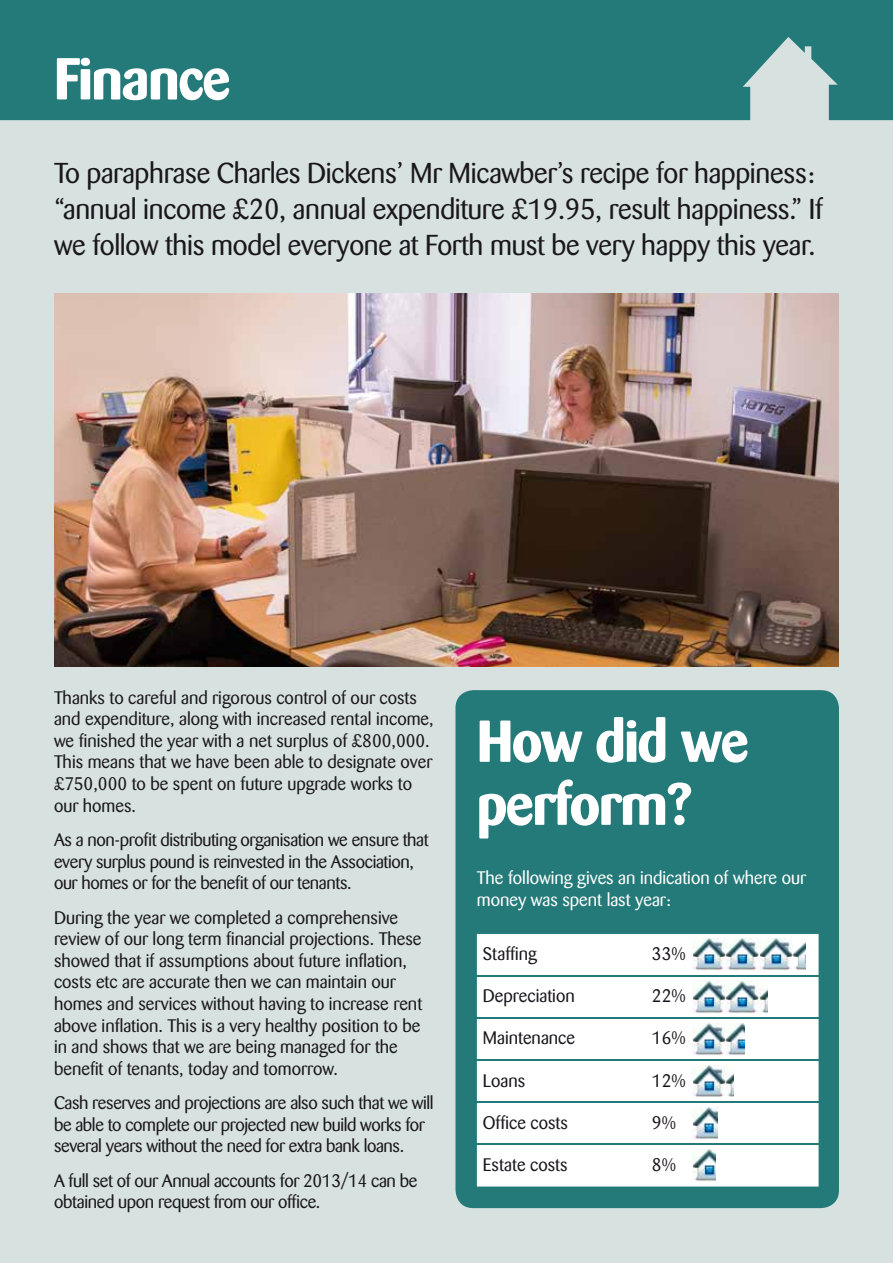
<style>
.page{position:relative;width:893px;height:1263px;background:#d7e1e0}
.page>*{position:absolute;margin:0;border:0;box-sizing:border-box;transform-origin:0 0}
.t1{font:700 58.5px/63px "Barmeno";letter-spacing:-.025em;color:#fff}
.t2{font:28.5px/36px "Barmeno";letter-spacing:-.01em;color:#1a171c}
.t3{font:18px/21.6px "Barmeno";color:#1a171c}
.t4{font:18px/21.6px "Barmeno";letter-spacing:-.02em;color:#1a171c}
.t5{font:18px/21.6px "Barmeno";color:#fff}
</style>
<div class="page">
<div style="left:0;top:0;width:893px;height:120px;background:#247a79"></div>
<img style="left:54px;top:294px;width:785px;height:372px">
<div style="left:455px;top:690px;width:384px;height:518px;background:#247a79;border-radius:18px"></div>
<div style="left:477px;top:934px;width:342px;height:252px;background:#fff"></div>
<hr style="left:477px;top:975px;width:169px;height:2px;background:#247a79">
<hr style="left:646px;top:975px;width:173px;height:2px;background:#247a79">
<hr style="left:477px;top:1017px;width:169px;height:2px;background:#247a79">
<hr style="left:646px;top:1017px;width:173px;height:2px;background:#247a79">
<hr style="left:477px;top:1059px;width:169px;height:2px;background:#247a79">
<hr style="left:646px;top:1059px;width:173px;height:2px;background:#247a79">
<hr style="left:477px;top:1101px;width:169px;height:2px;background:#247a79">
<hr style="left:646px;top:1101px;width:173px;height:2px;background:#247a79">
<hr style="left:477px;top:1144px;width:169px;height:1px;background:#247a79">
<hr style="left:646px;top:1144px;width:173px;height:1px;background:#247a79">
<img style="left:693px;top:938px;width:112px;height:33px">
<img style="left:693px;top:981px;width:74px;height:32px">
<img style="left:693px;top:1023px;width:52px;height:33px">
<img style="left:693px;top:1065px;width:41px;height:32px">
<img style="left:693px;top:1107px;width:25px;height:32px">
<img style="left:693px;top:1149px;width:22px;height:32px">
<h1 class="t1" style="left:54px;top:47px;width:178px">Finance</h1>
<h2 class="t2" style="left:54px;top:155px;width:770px">To paraphrase Charles Dickens’ Mr Micawber’s recipe for happiness: “annual income £20, annual expenditure £19.95, result happiness.” If we follow this model everyone at Forth must be very happy this year.</h2>
<p class="t3" style="left:54px;top:687px;width:381px">Thanks to careful and rigorous control of our costs and expenditure, along with increased rental income, we finished the year with a net surplus of £800,000.<br>This means that we have been able to designate over £750,000 to be spent on future upgrade works to our homes.</p>
<p class="t4" style="left:54px;top:829px;width:376px">As a non-profit distributing organisation we ensure that every surplus pound is reinvested in the Association, our homes or for the benefit of our tenants.</p>
<p class="t3" style="left:54px;top:907px;width:370px">During the year we completed a comprehensive review of our long term financial projections. These showed that if assumptions about future inflation, costs etc are accurate then we can maintain our homes and services without having to increase rent above inflation. This is a very healthy position to be in and shows that we are being managed for the benefit of tenants, today and tomorrow.</p>
<p class="t4" style="left:54px;top:1092px;width:381px">Cash reserves and projections are also such that we will be able to complete our projected new build works for several years without the need for extra bank loans.</p>
<p class="t4" style="left:54px;top:1170px;width:365px">A full set of our Annual accounts for 2013/14 can be obtained upon request from our office.</p>
<h1 class="t1" style="left:477px;top:710px;width:274px">How did we perform?</h1>
<p class="t5" style="left:477px;top:867px;width:331px">The following gives an indication of where our money was spent last year:</p>
<p class="t3" style="left:483px;top:943px;width:56px">Staffing</p>
<p class="t3" style="left:652px;top:943px;width:35px">33%</p>
<p class="t3" style="left:483px;top:985px;width:93px">Depreciation</p>
<p class="t3" style="left:652px;top:985px;width:35px">22%</p>
<p class="t3" style="left:483px;top:1027px;width:94px">Maintenance</p>
<p class="t3" style="left:652px;top:1027px;width:35px">16%</p>
<p class="t3" style="left:483px;top:1070px;width:44px">Loans</p>
<p class="t3" style="left:652px;top:1070px;width:35px">12%</p>
<p class="t3" style="left:483px;top:1112px;width:87px">Office costs</p>
<p class="t3" style="left:652px;top:1112px;width:26px">9%</p>
<p class="t3" style="left:483px;top:1154px;width:86px">Estate costs</p>
<p class="t3" style="left:652px;top:1154px;width:26px">8%</p>
</div>
